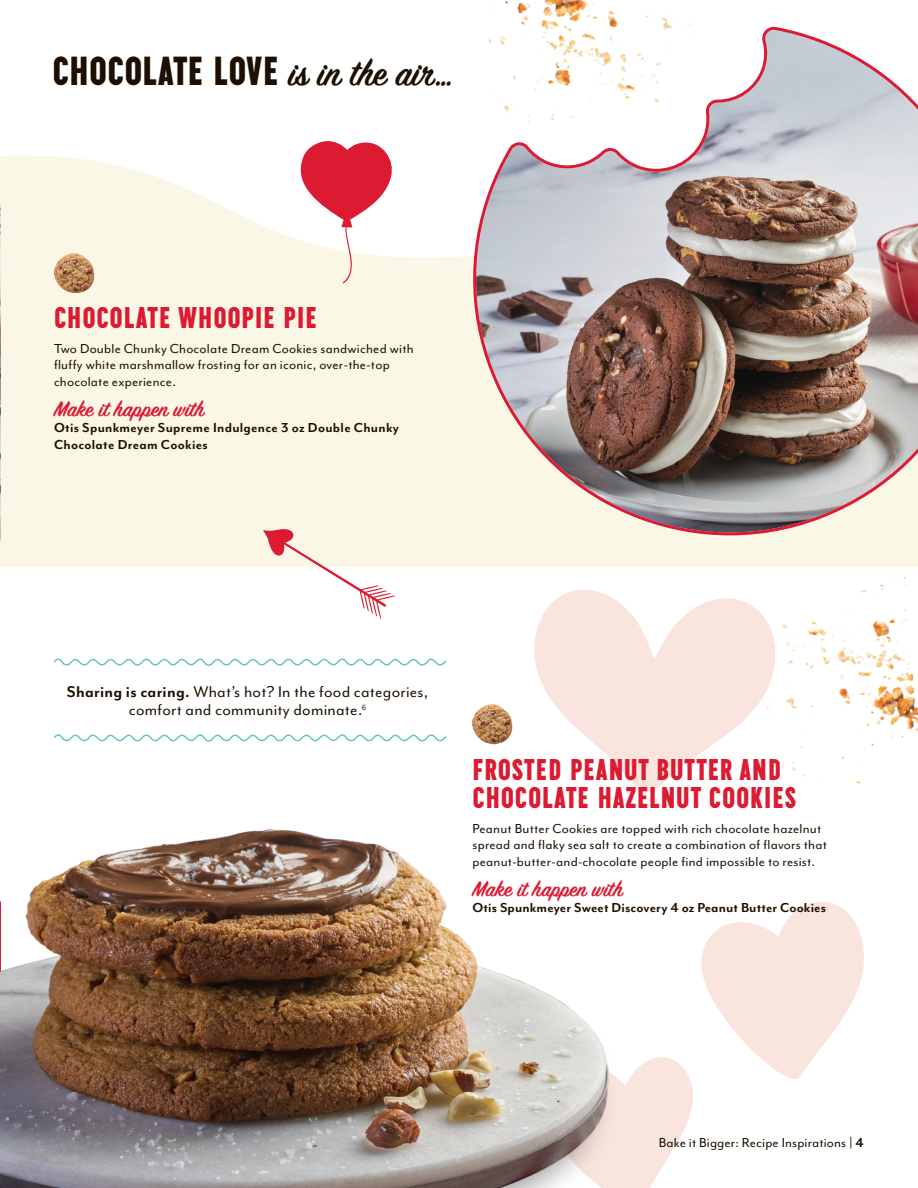
<style>
.page{position:relative;width:918px;height:1188px;background:#fff}
.page>*{position:absolute;margin:0;border:0;box-sizing:border-box;transform-origin:0 0}
.t1{font:40.5px "Duotone";color:#1d1002}
.t2{font:30px/28.5px "Duotone";letter-spacing:.02em;color:#dc1a32}
.t3{font:600 24px "Sign Painter House Script";color:#dc1a32}
.t4{font:18px/18px "Mr Eaves Mod OT";letter-spacing:.015em;color:#1d1002;text-align:center}
.t5{font:15px/16.5px "Mr Eaves Mod OT";letter-spacing:.015em;color:#1d1002}
.t6{font:700 15px/16.5px "Mr Eaves Mod OT";letter-spacing:.02em;color:#1d1002}
.s1{font-family:"Sign Painter House Script";font-weight:600}
.s2{font-weight:700}
</style>
<div class="page">
<svg style="left:644px;top:902px;width:220px;height:286px"></svg>
<svg style="left:534px;top:590px;width:203px;height:202px;fill:#fae5de"></svg>
<svg style="left:1px;top:155px;width:917px;height:412px;background:#fbf7e8"></svg>
<img style="left:54px;top:253px;width:40px;height:40px">
<svg style="left:0;top:156px;width:1px;height:411px"></svg>
<img style="left:0;top:655px;width:644px;height:533px">
<img style="left:463px;top:26px;width:455px;height:511px">
<svg style="left:54px;top:734px;width:392px;height:8px"></svg>
<svg style="left:54px;top:658px;width:392px;height:9px"></svg>
<img style="left:488px;top:0;width:215px;height:125px">
<img style="left:737px;top:577px;width:181px;height:207px">
<svg style="left:263px;top:529px;width:132px;height:90px"></svg>
<svg style="left:291px;top:141px;width:104px;height:143px"></svg>
<img style="left:472px;top:704px;width:40px;height:40px">
<p class="t1" style="left:53px;top:49px;width:403px">CHOCOLATE LOVE <span class="s1">is in the air…</span></p>
<p class="t2" style="left:54px;top:303px;width:264px">CHOCOLATE WHOOPIE PIE</p>
<p class="t5" style="left:54px;top:340px;width:361px">Two Double Chunky Chocolate Dream Cookies sandwiched with fluffy white marshmallow frosting for an iconic, over-the-top chocolate experience.</p>
<p class="t3" style="left:54px;top:394px;width:152px">Make it happen with</p>
<p class="t6" style="left:54px;top:419px;width:347px">Otis Spunkmeyer Supreme Indulgence 3 oz Double Chunky<br>Chocolate Dream Cookies</p>
<p class="t4" style="left:67px;top:682px;width:363px"><span class="s2">Sharing is caring.</span> What’s hot? In the food categories, comfort and community dominate.<sup>6</sup></p>
<p class="t2" style="left:472px;top:755px;width:325px">FROSTED PEANUT BUTTER AND<br>CHOCOLATE HAZELNUT COOKIES</p>
<p class="t5" style="left:472px;top:820px;width:356px">Peanut Butter Cookies are topped with rich chocolate hazelnut spread and flaky sea salt to create a combination of flavors that peanut-butter-and-chocolate people find impossible to resist.</p>
<p class="t3" style="left:472px;top:874px;width:152px">Make it happen with</p>
<p class="t6" style="left:472px;top:899px;width:355px">Otis Spunkmeyer Sweet Discovery 4 oz Peanut Butter Cookies</p>
<p class="t5" style="left:659px;top:1134px;width:207px">Bake it Bigger: Recipe Inspirations <span class="s2">| 4</span></p>
</div>
